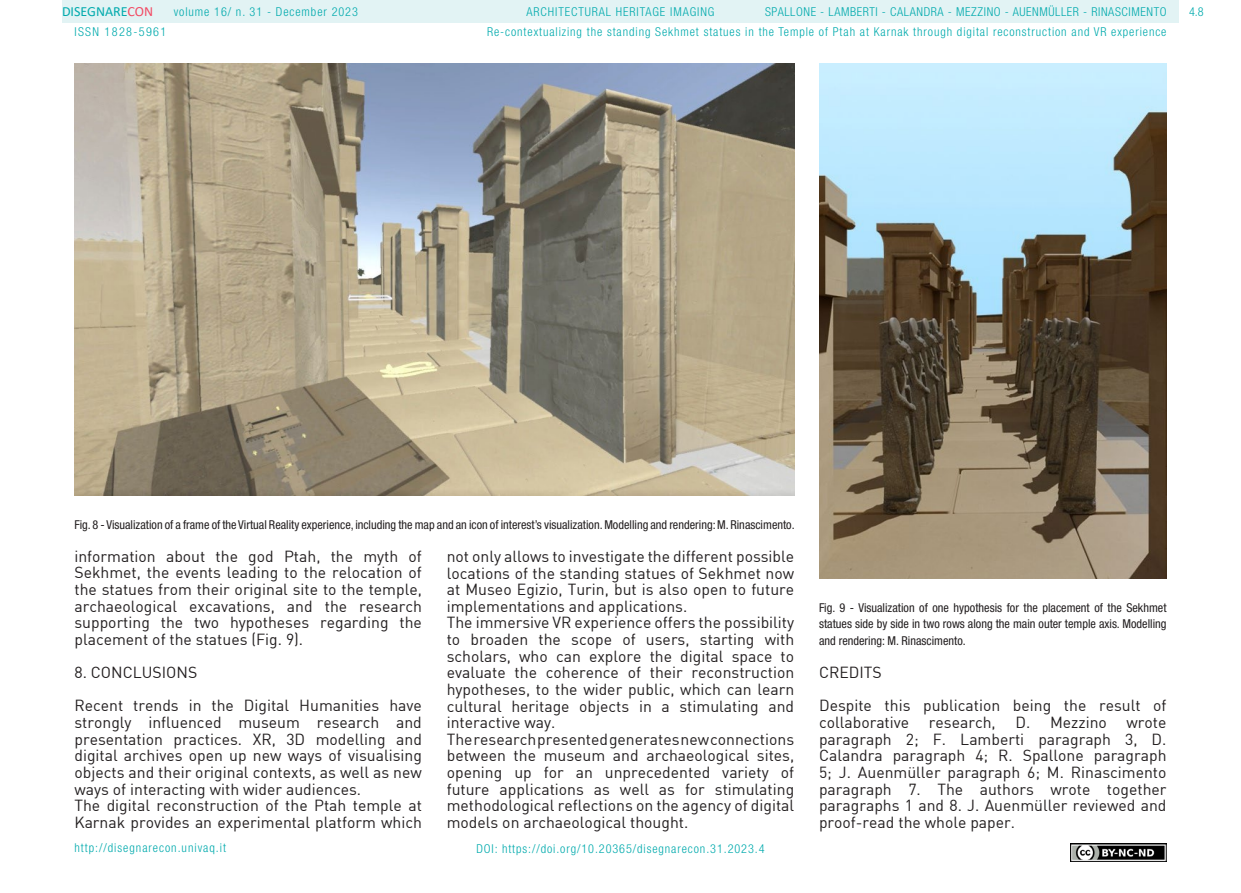
<style>
.page{position:relative;width:1241px;height:893px;background:#fff}
.page>*{position:absolute;margin:0;border:0;box-sizing:border-box;transform-origin:0 0}
.t1{font:15.75px/16.6px "DIN";color:#231f20}
.t2{font:14px "Calibri";color:#00aaad}
.t3{font:condensed 12.25px/16.6px "Helvetica Neue LT Std";color:#231f20;text-align:justify}
.t4{font:300 condensed 12.25px "Helvetica Neue LT Std";letter-spacing:.075em;color:#00aaad}
.t5{font:300 condensed 12.25px "Helvetica Neue LT Std";letter-spacing:.05em;color:#00aaad}
.t6{font:300 condensed 12.25px "Helvetica Neue LT Std";letter-spacing:.11em;color:#00aaad}
.s1{color:#f24862}
</style>
<div class="page">
<div style="left:62px;top:0;width:1116px;height:23px;background:#e2f3f4"></div>
<img style="left:1070px;top:843px;width:96px;height:18px">
<img style="left:74px;top:63px;width:720px;height:432px">
<img style="left:819px;top:63px;width:347px;height:515px">
<p class="t2" style="left:62px;top:2px;width:93px">DISEGNARE<span class="s1">CON</span></p>
<p class="t5" style="left:765px;top:5px;width:403px">SPALLONE - LAMBERTI - CALANDRA - MEZZINO - AUENMÜLLER - RINASCIMENTO</p>
<p class="t4" style="left:174px;top:5px;width:186px">volume 16/ n. 31 - December 2023</p>
<p class="t4" style="left:526px;top:5px;width:189px">ARCHITECTURAL HERITAGE IMAGING</p>
<p class="t6" style="left:74px;top:24px;width:93px">ISSN 1828-5961</p>
<p class="t4" style="left:487px;top:25px;width:681px">Re-contextualizing the standing Sekhmet statues in the Temple of Ptah at Karnak through digital reconstruction and VR experience</p>
<p class="t4" style="left:1188px;top:5px;width:16px">4.8</p>
<p class="t3" style="left:74px;top:516px;width:721px">Fig. 8 - Visualization of a frame of the Virtual Reality experience, including the map and an icon of interest’s visualization. Modelling and rendering: M. Rinascimento.</p>
<p class="t1" style="left:74px;top:547px;width:349px;text-align:justify">information about the god Ptah, the myth of Sekhmet, the events leading to the relocation of the statues from their original site to the temple, archaeological excavations, and the research supporting the two hypotheses regarding the placement of the statues (Fig. 9).</p>
<p class="t1" style="left:74px;top:656px;width:349px;line-height:33.2px">8. CONCLUSIONS<br>Recent trends in the Digital Humanities have</p>
<p class="t1" style="left:74px;top:714px;width:349px">strongly influenced museum research and presentation practices. XR, 3D modelling and digital archives open up new ways of visualising objects and their original contexts, as well as new ways of interacting with wider audiences.<br>The digital reconstruction of the Ptah temple at Karnak provides an experimental platform which</p>
<p class="t4" style="left:74px;top:841px;width:153px">http://disegnarecon.univaq.it</p>
<p class="t1" style="left:446px;top:548px;width:349px">not only allows to investigate the different possible locations of the standing statues of Sekhmet now at Museo Egizio, Turin, but is also open to future implementations and applications.<br>The immersive VR experience offers the possibility to broaden the scope of users, starting with scholars, who can explore the digital space to evaluate the coherence of their reconstruction hypotheses, to the wider public, which can learn cultural heritage objects in a stimulating and interactive way.<br>The research presented generates new connections between the museum and archaeological sites, opening up for an unprecedented variety of future applications as well as for stimulating methodological reflections on the agency of digital models on archaeological thought.</p>
<p class="t4" style="left:476px;top:842px;width:290px">DOI: https://doi.org/10.20365/disegnarecon.31.2023.4</p>
<p class="t3" style="left:819px;top:599px;width:349px">Fig. 9 - Visualization of one hypothesis for the placement of the Sekhmet statues side by side in two rows along the main outer temple axis. Modelling and rendering: M. Rinascimento.</p>
<p class="t1" style="left:819px;top:656px;width:349px;line-height:33.2px">CREDITS<br>Despite this publication being the result of</p>
<p class="t1" style="left:819px;top:714px;width:349px;text-align:justify">collaborative research, D. Mezzino wrote paragraph 2; F. Lamberti paragraph 3, D.<br>Calandra paragraph 4; R. Spallone paragraph 5; J. Auenmüller paragraph 6; M. Rinascimento paragraph 7. The authors wrote together paragraphs 1 and 8. J. Auenmüller reviewed and proof-read the whole paper.</p>
</div>
